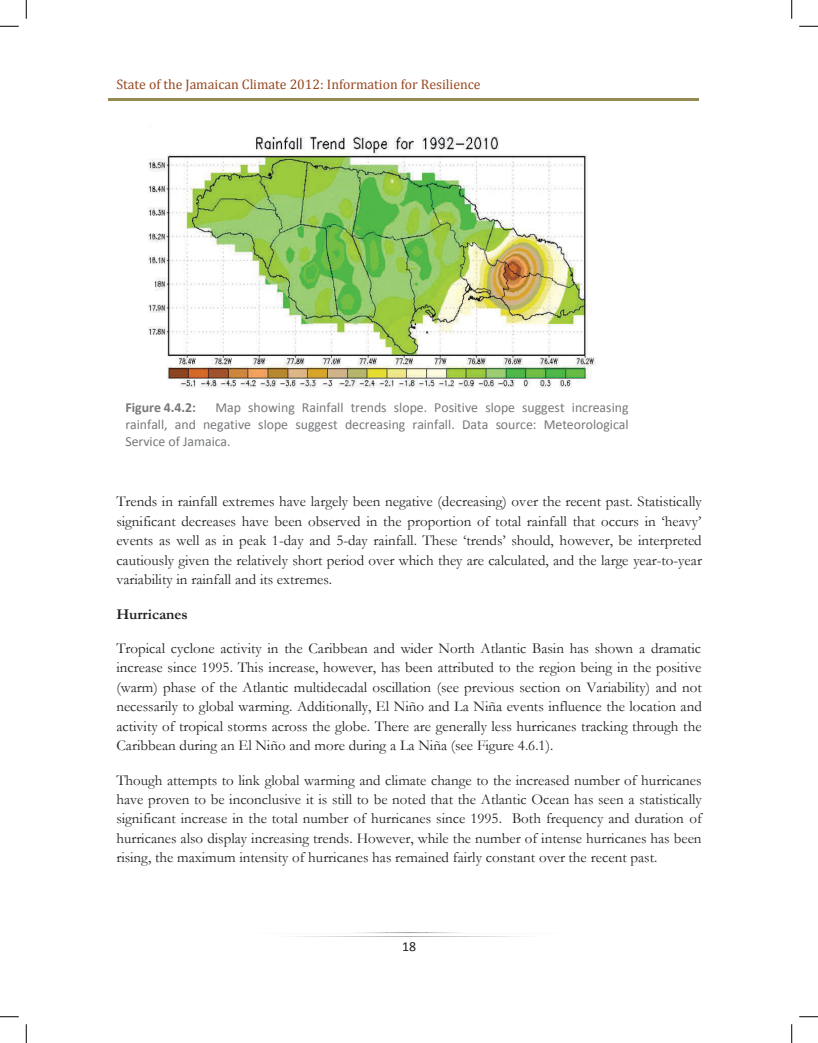
<style>
.page{position:relative;width:818px;height:1043px;background:#fff}
.page>*{position:absolute;margin:0;border:0;box-sizing:border-box;transform-origin:0 0}
.t1{font:15px/19.4px "Garamond";color:#231f20;text-align:justify}
.t2{font:700 15px "Garamond";color:#231f20}
.t3{font:13.75px/16.9px "Calibri";color:#76787b;text-align:justify}
.t4{font:13.75px "Cambria";color:#984921}
.t5{font:700 13.75px "Calibri";color:#76787b}
.t6{font:13.75px "Calibri";color:#231f20}
</style>
<div class="page">
<hr style="left:108px;top:98px;width:591px;height:3px;background:#948a53">
<svg style="left:294px;top:932px;width:230px;height:5px"></svg>
<img style="left:148px;top:136px;width:448px;height:252px">
<svg style="left:0;top:25px;width:19px;height:2px"></svg>
<svg style="left:799px;top:25px;width:19px;height:2px"></svg>
<svg style="left:0;top:1016px;width:19px;height:1px"></svg>
<svg style="left:799px;top:1016px;width:19px;height:1px"></svg>
<svg style="left:25px;top:0;width:2px;height:19px"></svg>
<svg style="left:25px;top:1024px;width:2px;height:18px"></svg>
<svg style="left:791px;top:0;width:1px;height:19px"></svg>
<svg style="left:791px;top:1024px;width:1px;height:18px"></svg>
<p class="t4" style="left:116px;top:76px;width:366px">State of the Jamaican Climate 2012: Information for Resilience</p>
<p class="t3" style="left:125px;top:398px;width:505px;text-indent:90px">Map showing Rainfall trends slope. Positive slope suggest increasing rainfall, and negative slope suggest decreasing rainfall. Data source: Meteorological Service of Jamaica.</p>
<p class="t5" style="left:125px;top:399px;width:72px">Figure 4.4.2:</p>
<p class="t1" style="left:116px;top:491px;width:587px">Trends in rainfall extremes have largely been negative (decreasing) over the recent past. Statistically significant decreases have been observed in the proportion of total rainfall that occurs in ‘heavy’ events as well as in peak 1-day and 5-day rainfall. These ‘trends’ should, however, be interpreted cautiously given the relatively short period over which they are calculated, and the large year-to-year variability in rainfall and its extremes.</p>
<p class="t2" style="left:116px;top:603px;width:73px">Hurricanes</p>
<p class="t1" style="left:116px;top:638px;width:587px">Tropical cyclone activity in the Caribbean and wider North Atlantic Basin has shown a dramatic increase since 1995. This increase, however, has been attributed to the region being in the positive (warm) phase of the Atlantic multidecadal oscillation (see previous section on Variability) and not necessarily to global warming. Additionally, El Niño and La Niña events influence the location and activity of tropical storms across the globe. There are generally less hurricanes tracking through the Caribbean during an El Niño and more during a La Niña (see Figure 4.6.1).</p>
<p class="t1" style="left:116px;top:769px;width:587px">Though attempts to link global warming and climate change to the increased number of hurricanes have proven to be inconclusive it is still to be noted that the Atlantic Ocean has seen a statistically significant increase in the total number of hurricanes since 1995. Both frequency and duration of hurricanes also display increasing trends. However, while the number of intense hurricanes has been rising, the maximum intensity of hurricanes has remained fairly constant over the recent past.</p>
<p class="t6" style="left:402px;top:938px;width:16px">18</p>
</div>
